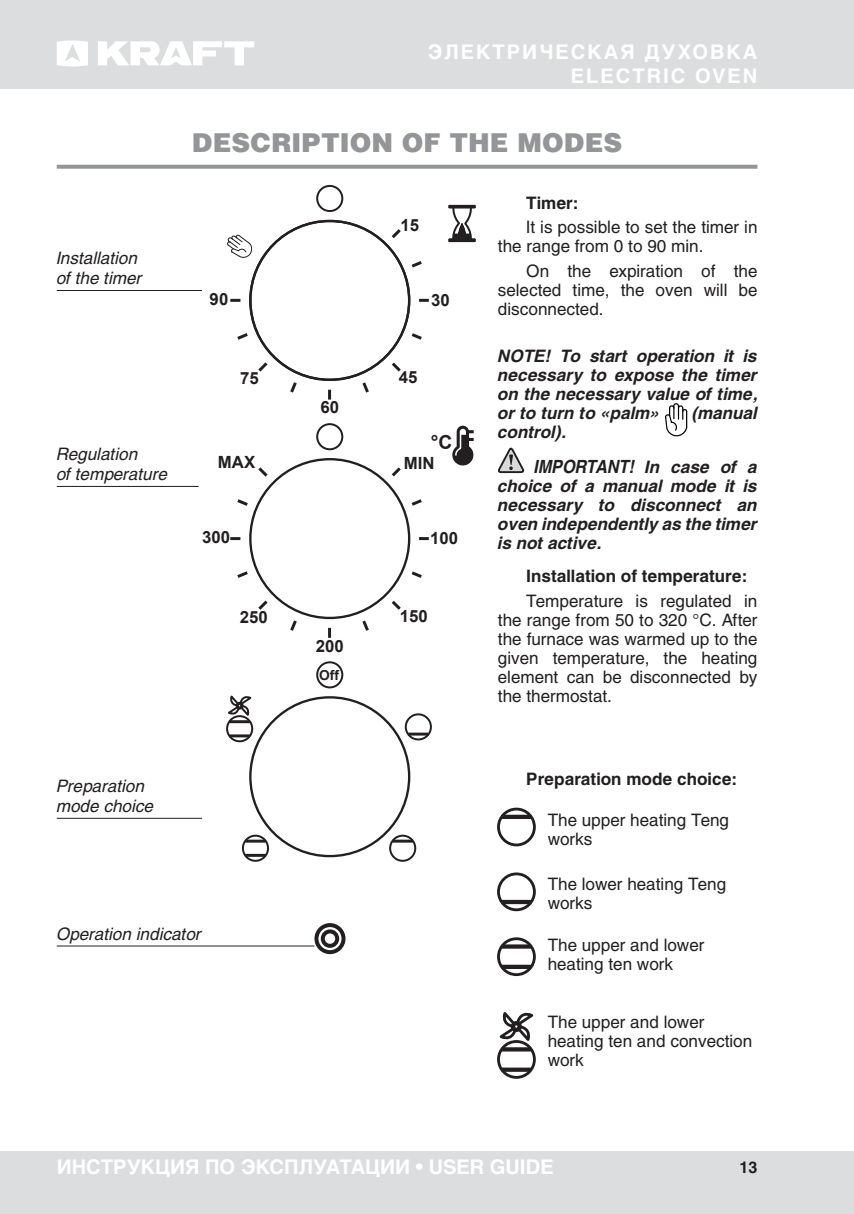
<style>
.page{position:relative;width:854px;height:1214px;background:#fff}
.page>*{position:absolute;margin:0;border:0;box-sizing:border-box;transform-origin:0 0}
.t1{font:900 26px "Helios";color:#939598}
.t2{font:700 20px "Helios";color:#fff}
.t3{font:700 20px/24px "Helios";letter-spacing:.1em;color:#fff;text-align:right}
.t4{font:700 19.2px "Arial";color:#231f20}
.t5{font:italic 700 18px "Helios";letter-spacing:-.01em;color:#231f20;scale:.9 1}
.t6{font:17px/19px "Helios";color:#231f20}
.t7{font:italic 700 17px/19px "Helios";color:#231f20;text-align:justify}
.t8{font:italic 17px/20px "Helios";color:#231f20}
.t9{font:700 17px "Helios";color:#231f20}
.t10{font:700 16.8px "Arial";color:#231f20}
.t11{font:700 16px "Helios";color:#231f20}
.t12{font:700 13.8px "Arial";color:#231f20}
.s1{font-size:17px}
</style>
<div class="page">
<div style="left:0;top:0;width:853px;height:88px;background:#dcdddf"></div>
<div style="left:0;top:1151px;width:853px;height:62px;background:#dcdddf"></div>
<svg style="left:57px;top:40px;width:31px;height:26px"></svg>
<svg style="left:98px;top:41px;width:156px;height:24px"></svg>
<hr style="left:230px;top:537px;width:198px;height:3px;background:#231f20">
<hr style="left:328px;top:493px;width:3px;height:144px;background:#231f20">
<svg style="left:234px;top:467px;width:191px;height:167px"></svg>
<div style="left:314px;top:923px;width:31px;height:31px;border:4px solid #231f20;border-radius:50%"></div>
<div style="left:321px;top:929px;width:18px;height:18px;border:4px solid #231f20;border-radius:50%"></div>
<div style="left:240px;top:449px;width:179px;height:178px;background:#fff;border-radius:50%"></div>
<hr style="left:230px;top:299px;width:198px;height:3px;background:#231f20">
<hr style="left:328px;top:255px;width:3px;height:144px;background:#231f20">
<svg style="left:227px;top:223px;width:198px;height:173px"></svg>
<svg style="left:448px;top:205px;width:27px;height:37px"></svg>
<svg style="left:452px;top:425px;width:21px;height:40px"></svg>
<div style="left:404px;top:713px;width:28px;height:27px;border:2px solid #231f20;border-radius:50%"></div>
<div style="left:389px;top:834px;width:27px;height:27px;border:2px solid #231f20;border-radius:50%"></div>
<div style="left:316px;top:661px;width:27px;height:27px;border:2px solid #231f20;border-radius:50%"></div>
<div style="left:226px;top:715px;width:27px;height:27px;border:2px solid #231f20;border-radius:50%"></div>
<hr style="left:408px;top:732px;width:20px;height:3px;background:#231f20">
<hr style="left:229px;top:720px;width:21px;height:3px;background:#231f20">
<hr style="left:229px;top:734px;width:21px;height:3px;background:#231f20">
<hr style="left:392px;top:839px;width:20px;height:3px;background:#231f20">
<div style="left:242px;top:834px;width:27px;height:27px;border:2px solid #231f20;border-radius:50%"></div>
<hr style="left:245px;top:839px;width:20px;height:3px;background:#231f20">
<hr style="left:245px;top:853px;width:20px;height:3px;background:#231f20">
<svg style="left:228px;top:695px;width:24px;height:24px"></svg>
<div style="left:236px;top:701px;width:7px;height:8px;border:3px solid #231f20;border-radius:50%"></div>
<div style="left:316px;top:185px;width:27px;height:27px;border:2px solid #231f20;border-radius:50%"></div>
<div style="left:316px;top:423px;width:27px;height:27px;border:2px solid #231f20;border-radius:50%"></div>
<svg style="left:57px;top:165px;width:700px;height:4px;background:#9a9c9f"></svg>
<hr style="left:57px;top:486px;width:141px;height:1px;background:#231f20">
<hr style="left:57px;top:290px;width:145px;height:1px;background:#231f20">
<hr style="left:57px;top:817px;width:145px;height:1px;background:#231f20">
<hr style="left:57px;top:945px;width:257px;height:1px;background:#231f20">
<svg style="left:665px;top:403px;width:23px;height:34px"></svg>
<svg style="left:498px;top:447px;width:26px;height:27px"></svg>
<div style="left:497px;top:937px;width:38px;height:38px;border:3px solid #231f20;border-radius:50%"></div>
<svg style="left:501px;top:944px;width:29px;height:4px"></svg>
<svg style="left:501px;top:964px;width:29px;height:4px"></svg>
<div style="left:497px;top:872px;width:38px;height:39px;border:3px solid #231f20;border-radius:50%"></div>
<div style="left:501px;top:899px;width:29px;height:5px;background:#231f20"></div>
<div style="left:497px;top:807px;width:38px;height:39px;border:3px solid #231f20;border-radius:50%"></div>
<svg style="left:501px;top:814px;width:29px;height:4px"></svg>
<div style="left:497px;top:1039px;width:38px;height:39px;border:3px solid #231f20;border-radius:50%"></div>
<svg style="left:501px;top:1047px;width:29px;height:4px"></svg>
<svg style="left:501px;top:1067px;width:29px;height:4px"></svg>
<svg style="left:499px;top:1012px;width:35px;height:33px"></svg>
<div style="left:510px;top:1020px;width:11px;height:11px;border:4px solid #231f20;border-radius:50%"></div>
<p class="t3" style="left:427px;top:39px;width:331px">ЭЛЕКТРИЧЕСКАЯ ДУХОВКА<br>ELECTRIC OVEN</p>
<p class="t8" style="left:57px;top:248px;width:87px">Installation of the timer</p>
<p class="t8" style="left:57px;top:444px;width:112px">Regulation<br>of temperature</p>
<h1 class="t1" style="left:192px;top:126px;width:411px">DESCRIPTION OF THE MODES</h1>
<p class="t10" style="left:209px;top:288px;width:20px">90</p>
<p class="t10" style="left:400px;top:214px;width:20px">15</p>
<p class="t10" style="left:431px;top:289px;width:20px">30</p>
<p class="t10" style="left:240px;top:367px;width:20px">75</p>
<p class="t10" style="left:398px;top:366px;width:20px">45</p>
<p class="t10" style="left:320px;top:396px;width:20px">60</p>
<p class="t4" style="left:431px;top:429px;width:23px">°С</p>
<p class="t10" style="left:218px;top:451px;width:39px">MAX</p>
<p class="t10" style="left:403px;top:452px;width:32px">MIN</p>
<p class="t10" style="left:202px;top:526px;width:30px">300</p>
<p class="t10" style="left:430px;top:526px;width:30px">100</p>
<p class="t10" style="left:240px;top:605px;width:30px">250</p>
<p class="t10" style="left:399px;top:605px;width:30px">150</p>
<p class="t10" style="left:315px;top:635px;width:30px">200</p>
<p class="t12" style="left:319px;top:665px;width:21px">Off</p>
<p class="t9" style="left:526px;top:192px;width:54px">Timer:</p>
<p class="t6" style="left:497px;top:217px;width:261px;text-indent:28px">It is possible to set the timer in the range from 0 to 90 min.</p>
<p class="t6" style="left:497px;top:261px;width:261px;text-align:justify;text-indent:28px">On the expiration of the selected time, the oven will be disconnected.</p>
<p class="t7" style="left:497px;top:347px;width:261px">NOTE! To start operation it is necessary to expose the timer on the necessary value of time, or to turn to «palm»</p>
<p class="t7" style="left:692px;top:404px;width:67px">(manual</p>
<p class="t7" style="left:497px;top:423px;width:70px">control).</p>
<p class="t5" style="left:534px;top:456px;width:249px">IMPORTANT! <span class="s1">In case of a</span></p>
<p class="t7" style="left:497px;top:476px;width:261px">choice of a manual mode it is necessary to disconnect an oven independently as the timer is not active.</p>
<p class="t9" style="left:526px;top:566px;width:222px">Installation of temperature:</p>
<p class="t6" style="left:497px;top:591px;width:261px;text-align:justify;text-indent:28px">Temperature is regulated in the range from 50 to 320 °C. After the furnace was warmed up to the given temperature, the heating element can be disconnected by the thermostat.</p>
<p class="t8" style="left:57px;top:775px;width:99px">Preparation mode choice</p>
<p class="t8" style="left:57px;top:923px;width:146px">Operation indicator</p>
<p class="t9" style="left:526px;top:768px;width:212px">Preparation mode choice:</p>
<p class="t6" style="left:547px;top:810px;width:183px">The upper heating Teng works</p>
<p class="t6" style="left:547px;top:874px;width:180px">The lower heating Teng works</p>
<p class="t6" style="left:547px;top:934px;width:158px">The upper and lower heating ten work</p>
<p class="t6" style="left:547px;top:1012px;width:206px">The upper and lower heating ten and convection work</p>
<p class="t2" style="left:57px;top:1155px;width:498px">ИНСТРУКЦИЯ ПО ЭКСПЛУАТАЦИИ • USER GUIDE</p>
<p class="t11" style="left:739px;top:1157px;width:19px">13</p>
</div>
